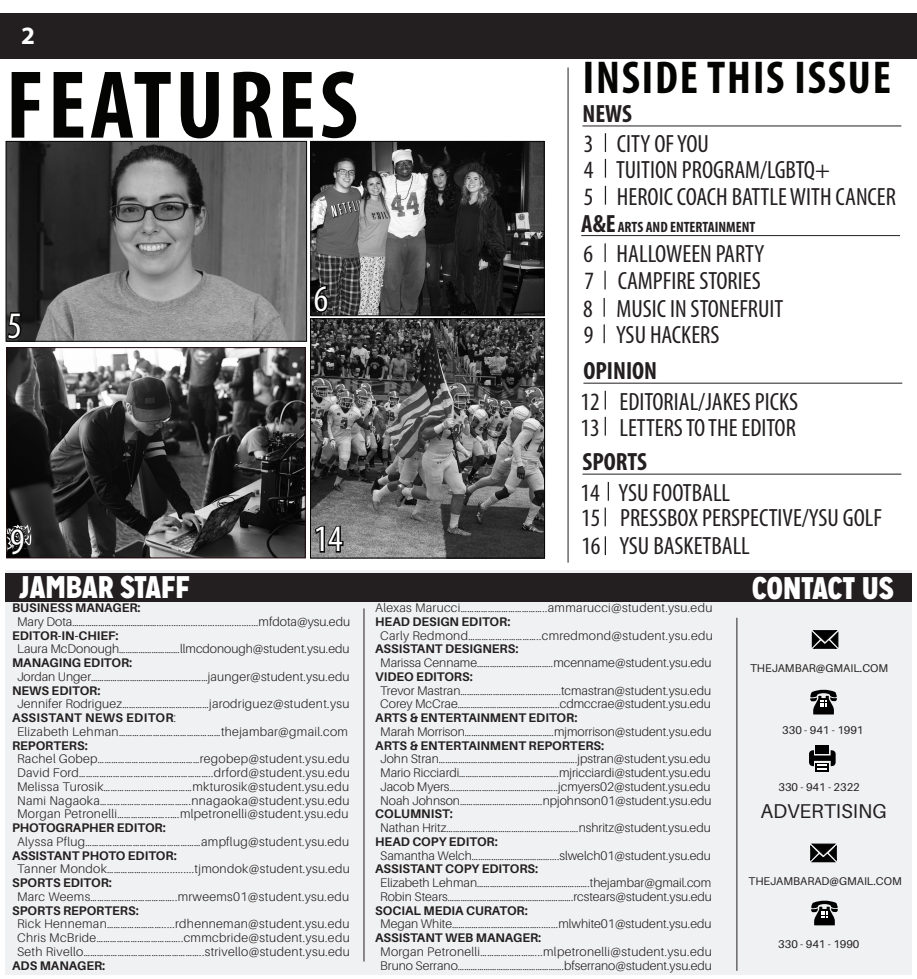
<style>
.page{position:relative;width:917px;height:979px;background:#fff}
.page>*{position:absolute;margin:0;border:0;box-sizing:border-box;transform-origin:0 0}
.Small_Headline{font:700 condensed 97.38px "Myriad Pro";letter-spacing:.04em;color:#040503}
.Small_Headline-2{font:700 condensed 46.25px "Myriad Pro";letter-spacing:.04em;color:#040503}
.t1{font:condensed 37.5px "Myriad Pro";color:#fff}
.t2{font:900 31.25px "Mission Gothic";color:#fff}
.t3{font:condensed 25px "Myriad Pro";color:#231f20}
.t4{font:700 condensed 25px "Myriad Pro";color:#231f20}
.Small_Headline-3{font:700 25px "Myriad Pro";color:#fff}
.t5{font:20px "Aileron";color:#231f20}
.t6{font:700 condensed 15px "Myriad Pro";color:#231f20}
.t7{font:300 12.5px "Aileron";letter-spacing:.015em;color:#231f20}
.t8{font:700 12.5px "Aileron";color:#231f20}
.t9{font:700 12.5px "Aileron";letter-spacing:.025em;color:#231f20}
.t10{font:11.25px "Aileron";color:#231f20}
.s1{font-weight:300}
</style>
<div class="page">
<div style="left:5px;top:570px;width:907px;height:405px;background:#f0f1f2"></div>
<div style="left:5px;top:573px;width:907px;height:28px;background:#231f20"></div>
<svg style="left:810px;top:689px;width:27px;height:25px"></svg>
<div style="left:816px;top:745px;width:13px;height:9px;background:#000"></div>
<svg style="left:816px;top:769px;width:13px;height:2px"></svg>
<svg style="left:809px;top:750px;width:27px;height:19px"></svg>
<svg style="left:810px;top:843px;width:27px;height:20px"></svg>
<svg style="left:811px;top:900px;width:27px;height:25px"></svg>
<svg style="left:811px;top:630px;width:28px;height:19px"></svg>
<hr style="left:364px;top:608px;width:1px;height:353px;background:#231f20">
<hr style="left:736px;top:618px;width:1px;height:353px;background:#231f20">
<div style="left:0;top:14px;width:917px;height:45px;background:#231f20"></div>
<hr style="left:568px;top:68px;width:1px;height:495px;background:#231f20">
<hr style="left:582px;top:126px;width:319px;height:1px;background:#231f20">
<hr style="left:581px;top:235px;width:319px;height:1px;background:#231f20">
<hr style="left:583px;top:383px;width:319px;height:1px;background:#231f20">
<hr style="left:582px;top:474px;width:319px;height:1px;background:#231f20">
<svg style="left:605px;top:133px;width:1px;height:19px"></svg>
<svg style="left:605px;top:159px;width:1px;height:19px"></svg>
<svg style="left:605px;top:186px;width:1px;height:19px"></svg>
<svg style="left:604px;top:243px;width:2px;height:19px"></svg>
<svg style="left:605px;top:417px;width:1px;height:18px"></svg>
<svg style="left:605px;top:391px;width:1px;height:18px"></svg>
<svg style="left:603px;top:324px;width:2px;height:19px"></svg>
<svg style="left:608px;top:482px;width:1px;height:19px"></svg>
<svg style="left:605px;top:507px;width:1px;height:19px"></svg>
<svg style="left:605px;top:536px;width:1px;height:19px"></svg>
<svg style="left:603px;top:298px;width:2px;height:19px"></svg>
<svg style="left:604px;top:271px;width:2px;height:18px"></svg>
<img style="left:8px;top:349px;width:296px;height:207px">
<div style="left:6px;top:347px;width:300px;height:211px;border:1px solid #210b0d"></div>
<img style="left:8px;top:143px;width:297px;height:196px">
<div style="left:6px;top:141px;width:301px;height:200px;border:1px solid #050605"></div>
<img style="left:312px;top:143px;width:230px;height:171px">
<div style="left:310px;top:141px;width:234px;height:175px;border:1px solid #050605"></div>
<img style="left:312px;top:320px;width:231px;height:236px">
<div style="left:310px;top:318px;width:235px;height:240px;border:1px solid #040503"></div>
<svg style="left:6px;top:311px;width:17px;height:30px"></svg>
<svg style="left:9px;top:527px;width:17px;height:30px"></svg>
<svg style="left:312px;top:284px;width:18px;height:30px"></svg>
<svg style="left:313px;top:524px;width:32px;height:30px"></svg>
<p class="Small_Headline-3" style="left:21px;top:19px;width:15px">2</p>
<p class="Small_Headline" style="left:6px;top:44px;width:353px">FEATURES</p>
<p class="Small_Headline-2" style="left:583px;top:49px;width:310px">INSIDE THIS ISSUE</p>
<p class="t4" style="left:582px;top:98px;width:51px">NEWS</p>
<p class="t3" style="left:584px;top:129px;width:127px">3 CITY OF YOU</p>
<p class="t3" style="left:584px;top:154px;width:248px">4 TUITION PROGRAM/LGBTQ+</p>
<p class="t3" style="left:584px;top:181px;width:314px">5 HEROIC COACH BATTLE WITH CANCER</p>
<p class="t4" style="left:581px;top:208px;width:36px">A&amp;E</p>
<p class="t6" style="left:618px;top:217px;width:139px">ARTS AND ENTERTAINMENT</p>
<p class="t1" style="left:8px;top:303px;width:16px">5</p>
<p class="t1" style="left:10px;top:519px;width:16px">9</p>
<p class="t1" style="left:314px;top:276px;width:16px">6</p>
<p class="t1" style="left:314px;top:516px;width:30px">14</p>
<p class="t3" style="left:583px;top:239px;width:182px">6 HALLOWEEN PARTY</p>
<p class="t3" style="left:584px;top:266px;width:178px">7 CAMPFIRE STORIES</p>
<p class="t3" style="left:583px;top:293px;width:202px">8 MUSIC IN STONEFRUIT</p>
<p class="t3" style="left:584px;top:319px;width:137px">9 YSU HACKERS</p>
<p class="t4" style="left:583px;top:355px;width:75px">OPINION</p>
<p class="t3" style="left:581px;top:412px;width:217px">13 LETTERS TO THE EDITOR</p>
<p class="t3" style="left:581px;top:386px;width:219px">12 EDITORIAL/JAKES PICKS</p>
<p class="t4" style="left:582px;top:446px;width:66px">SPORTS</p>
<p class="t3" style="left:581px;top:503px;width:302px">15 PRESSBOX PERSPECTIVE/YSU GOLF</p>
<p class="t3" style="left:581px;top:531px;width:170px">16 YSU BASKETBALL</p>
<p class="t3" style="left:580px;top:477px;width:151px">14 YSU FOOTBALL</p>
<p class="t2" style="left:19px;top:567px;width:173px">JAMBAR STAFF</p>
<p class="t2" style="left:752px;top:568px;width:143px">CONTACT US</p>
<p class="t8" style="left:12px;top:601px;width:130px">BUSINESS MANAGER:</p>
<p class="t7" style="left:17px;top:614px;width:335px">Mary Dota…………………………………..........................................mfdota@ysu.edu</p>
<p class="t8" style="left:12px;top:628px;width:108px">EDITOR-IN-CHIEF:</p>
<p class="t7" style="left:17px;top:642px;width:334px">Laura McDonough……………………….llmcdonough@student.ysu.edu</p>
<p class="t8" style="left:12px;top:656px;width:122px">MANAGING EDITOR:</p>
<p class="t7" style="left:17px;top:669px;width:334px">Jordan Unger………………………………………………jaunger@student.ysu.edu</p>
<p class="t8" style="left:12px;top:683px;width:90px">NEWS EDITOR:</p>
<p class="t7" style="left:17px;top:697px;width:334px">Jennifer Rodriguez…………………………………jarodriguez@student.ysu</p>
<p class="t9" style="left:12px;top:711px;width:166px">ASSISTANT NEWS EDITOR<span class="s1">:</span></p>
<p class="t7" style="left:17px;top:724px;width:332px">Elizabeth Lehman………………………………………thejambar@gmail.com</p>
<p class="t8" style="left:12px;top:738px;width:77px">REPORTERS:</p>
<p class="t7" style="left:17px;top:752px;width:334px">Rachel Gobep………………………………………regobep@student.ysu.edu</p>
<p class="t7" style="left:17px;top:766px;width:334px">David Ford…………………………………………………..drford@student.ysu.edu</p>
<p class="t7" style="left:17px;top:779px;width:333px">Melissa Turosik…………………………………mkturosik@student.ysu.edu</p>
<p class="t7" style="left:17px;top:793px;width:334px">Nami Nagaoka………………………………….nnagaoka@student.ysu.edu</p>
<p class="t7" style="left:17px;top:807px;width:333px">Morgan Petronelli…………………..….mlpetronelli@student.ysu.edu</p>
<p class="t8" style="left:12px;top:821px;width:155px">PHOTOGRAPHER EDITOR:</p>
<p class="t7" style="left:17px;top:834px;width:334px">Alyssa Pflug……………………………………………ampflug@student.ysu.edu</p>
<p class="t8" style="left:12px;top:848px;width:166px">ASSISTANT PHOTO EDITOR:</p>
<p class="t7" style="left:17px;top:862px;width:334px">Tanner Mondok……………….................tjmondok@student.ysu.edu</p>
<p class="t8" style="left:12px;top:876px;width:101px">SPORTS EDITOR:</p>
<p class="t7" style="left:17px;top:889px;width:334px">Marc Weems………………………………..mrweems01@student.ysu.edu</p>
<p class="t8" style="left:12px;top:903px;width:128px">SPORTS REPORTERS:</p>
<p class="t7" style="left:17px;top:917px;width:334px">Rick Henneman…………………….....rdhenneman@student.ysu.edu</p>
<p class="t7" style="left:17px;top:931px;width:334px">Chris McBride………………………………..cmmcbride@student.ysu.edu</p>
<p class="t7" style="left:17px;top:944px;width:334px">Seth Rivello……………………………………………..strivello@student.ysu.edu</p>
<p class="t8" style="left:12px;top:958px;width:95px">ADS MANAGER:</p>
<p class="t7" style="left:375px;top:601px;width:339px">Alexas Marucci………………………………..ammarucci@student.ysu.edu</p>
<p class="t8" style="left:375px;top:614px;width:137px">HEAD DESIGN EDITOR:</p>
<p class="t7" style="left:380px;top:628px;width:334px">Carly Redmond…………………………..cmredmond@student.ysu.edu</p>
<p class="t8" style="left:375px;top:642px;width:145px">ASSISTANT DESIGNERS:</p>
<p class="t7" style="left:380px;top:656px;width:333px">Marissa Cenname……………………………..mcenname@student.ysu.edu</p>
<p class="t8" style="left:375px;top:669px;width:99px">VIDEO EDITORS:</p>
<p class="t7" style="left:380px;top:683px;width:332px">Trevor Mastran……………………………………....tcmastran@student.ysu.edu</p>
<p class="t7" style="left:380px;top:697px;width:332px">Corey McCrae………………………………………..cdmccrae@student.ysu.edu</p>
<p class="t8" style="left:375px;top:711px;width:204px">ARTS &amp; ENTERTAINMENT EDITOR:</p>
<p class="t7" style="left:380px;top:724px;width:333px">Marah Morrison…………………………………..mjmorrison@student.ysu.edu</p>
<p class="t8" style="left:375px;top:738px;width:231px">ARTS &amp; ENTERTAINMENT REPORTERS:</p>
<p class="t7" style="left:380px;top:752px;width:332px">John Stran……………………………………………………….jpstran@student.ysu.edu</p>
<p class="t7" style="left:380px;top:766px;width:332px">Mario Ricciardi……………………………………….mjricciardi@student.ysu.edu</p>
<p class="t7" style="left:380px;top:779px;width:332px">Jacob Myers…………………………………………..jcmyers02@student.ysu.edu</p>
<p class="t7" style="left:380px;top:793px;width:333px">Noah Johnson………………………………..npjohnson01@student.ysu.edu</p>
<p class="t8" style="left:375px;top:807px;width:79px">COLUMNIST:</p>
<p class="t7" style="left:380px;top:821px;width:332px">Nathan Hritz…………………………………………………….nshritz@student.ysu.edu</p>
<p class="t8" style="left:375px;top:834px;width:124px">HEAD COPY EDITOR:</p>
<p class="t7" style="left:380px;top:848px;width:332px">Samantha Welch………………………………....slwelch01@student.ysu.edu</p>
<p class="t8" style="left:375px;top:862px;width:164px">ASSISTANT COPY EDITORS:</p>
<p class="t7" style="left:380px;top:876px;width:333px">Elizabeth Lehman…………………………………………….thejambar@gmail.com</p>
<p class="t7" style="left:380px;top:889px;width:333px">Robin Stears………………………………………………….rcstears@student.ysu.edu</p>
<p class="t8" style="left:375px;top:903px;width:154px">SOCIAL MEDIA CURATOR:</p>
<p class="t7" style="left:380px;top:917px;width:333px">Megan White………………………………….........mlwhite01@student.ysu.edu</p>
<p class="t8" style="left:375px;top:931px;width:168px">ASSISTANT WEB MANAGER:</p>
<p class="t7" style="left:380px;top:944px;width:333px">Morgan Petronelli……………………...mlpetronelli@student.ysu.edu</p>
<p class="t7" style="left:380px;top:958px;width:333px">Bruno Serrano………………………………………….bfserrano@student.ysu.edu</p>
<p class="t10" style="left:750px;top:662px;width:140px">THEJAMBAR@GMAIL.COM</p>
<p class="t10" style="left:782px;top:724px;width:83px">330 - 941 - 1991</p>
<p class="t10" style="left:778px;top:781px;width:83px">330 - 941 - 2322</p>
<p class="t5" style="left:760px;top:800px;width:128px">ADVERTISING</p>
<p class="t10" style="left:748px;top:875px;width:155px">THEJAMBARAD@GMAIL.COM</p>
<p class="t10" style="left:778px;top:938px;width:83px">330 - 941 - 1990</p>
</div>
